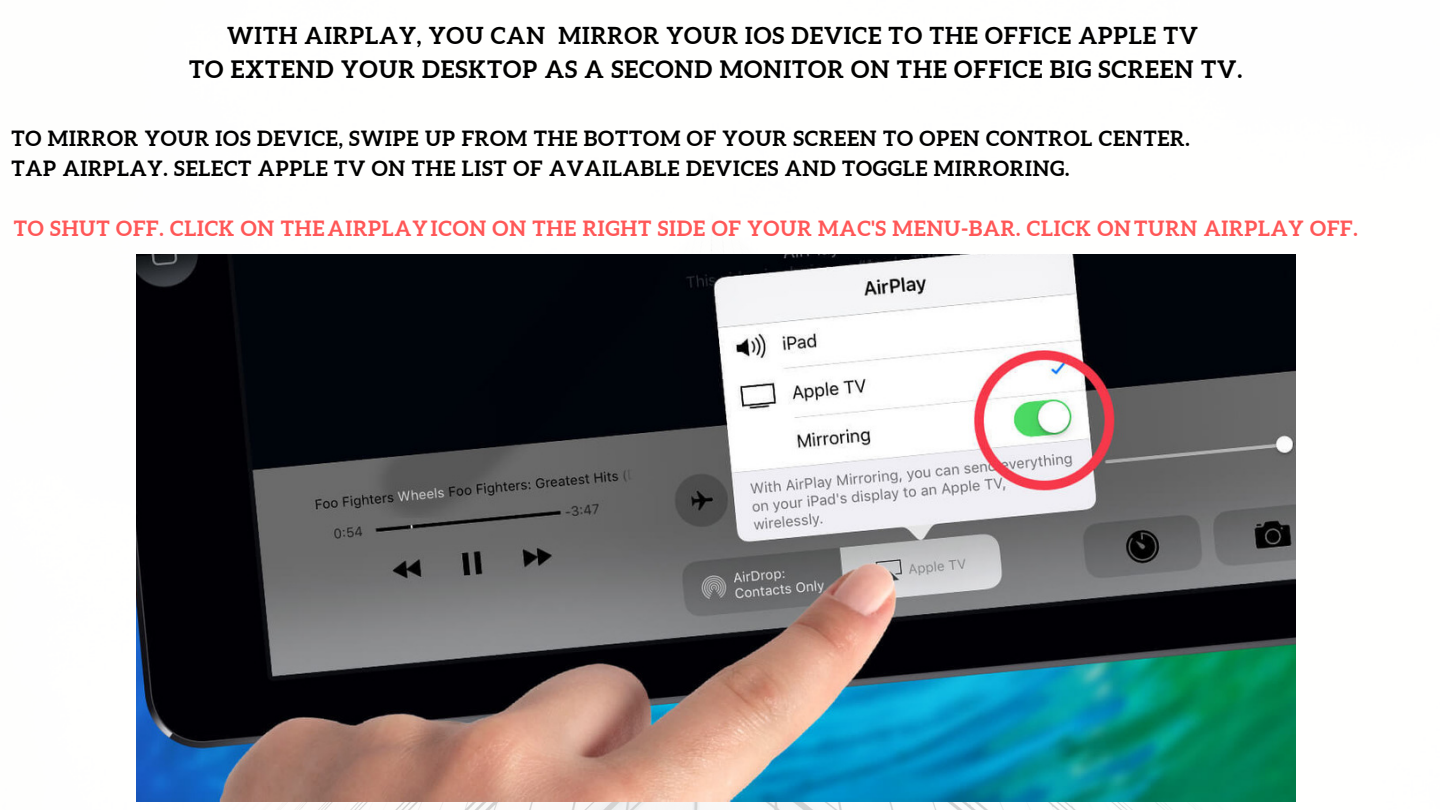
<style>
.page{position:relative;width:1440px;height:810px;background:#fff}
.page>*{position:absolute;margin:0;border:0;box-sizing:border-box;transform-origin:0 0}
.t1{font:700 24px "Aleo";letter-spacing:.04em;color:#000}
.t2{font:700 23.4px "Aleo";letter-spacing:.04em;color:#000}
.t3{font:700 21px/29.7px "Aleo";letter-spacing:.04em;color:#000}
.t4{font:700 21px "Aleo";letter-spacing:.04em;color:#ff5757}
</style>
<div class="page">
<img style="left:136px;top:255px;width:1159px;height:547px">
<p class="t2" style="left:227px;top:22px;width:972px">WITH AIRPLAY, YOU CAN MIRROR YOUR IOS DEVICE TO THE OFFICE APPLE TV</p>
<p class="t1" style="left:189px;top:56px;width:1055px">TO EXTEND YOUR DESKTOP AS A SECOND MONITOR ON THE OFFICE BIG SCREEN TV.</p>
<p class="t3" style="left:11px;top:124px;width:1180px">TO MIRROR YOUR IOS DEVICE, SWIPE UP FROM THE BOTTOM OF YOUR SCREEN TO OPEN CONTROL CENTER.<br>TAP AIRPLAY. SELECT APPLE TV ON THE LIST OF AVAILABLE DEVICES AND TOGGLE MIRRORING.</p>
<p class="t4" style="left:14px;top:216px;width:1345px">TO SHUT OFF. CLICK ON THE AIRPLAY ICON ON THE RIGHT SIDE OF YOUR MAC'S MENU-BAR. CLICK ONTURN AIRPLAY OFF.</p>
</div>
